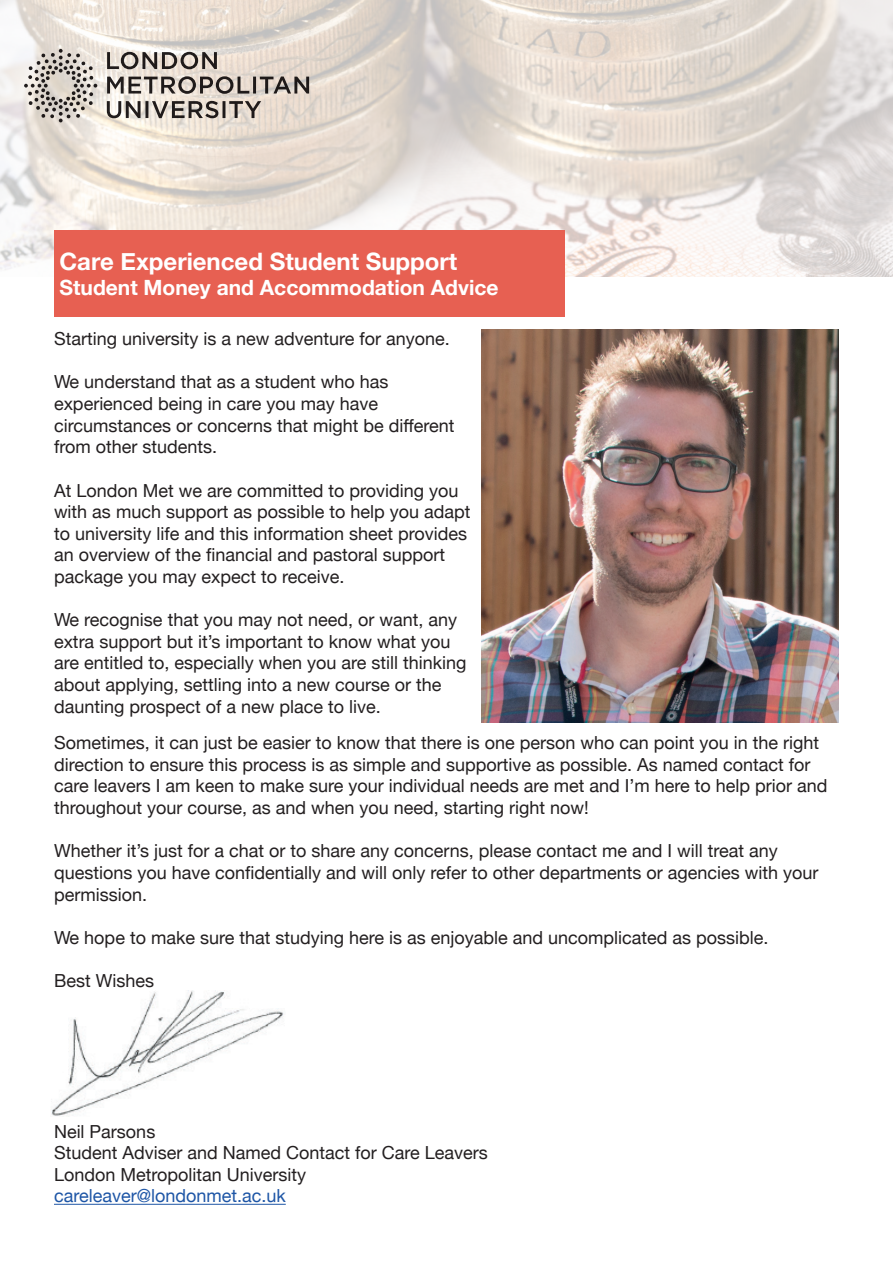
<style>
.page{position:relative;width:893px;height:1263px;background:#fff}
.page>*{position:absolute;margin:0;border:0;box-sizing:border-box;transform-origin:0 0}
.t1{font:700 24px "Helvetica Neue";color:#fff}
.t2{font:700 21px "Helvetica Neue";color:#fff}
.t3{font:18px/21.6px "Helvetica Neue";color:#231f20}
.t4{font:18px "Helvetica Neue";color:#1e56a6}
</style>
<div class="page">
<img style="left:0;top:0;width:893px;height:276px">
<div style="left:54px;top:230px;width:510px;height:87px;background:#e76052"></div>
<svg style="left:107px;top:101px;width:154px;height:17px;background:#a09892"></svg>
<svg style="left:107px;top:76px;width:202px;height:18px;background:#9f9791"></svg>
<svg style="left:107px;top:52px;width:110px;height:17px;background:#9b938d"></svg>
<svg style="left:24px;top:49px;width:73px;height:73px;background:#c2bcb6"></svg>
<img style="left:482px;top:330px;width:357px;height:393px">
<hr style="left:54px;top:1204px;width:232px;height:1px;background:#1e56a6">
<img style="left:51px;top:991px;width:233px;height:126px">
<h1 class="t1" style="left:60px;top:243px;width:399px">Care Experienced Student Support</h1>
<p class="t2" style="left:60px;top:271px;width:441px">Student Money and Accommodation Advice</p>
<p class="t3" style="left:54px;top:329px;width:397px">Starting university is a new adventure for anyone.</p>
<p class="t3" style="left:54px;top:372px;width:402px">We understand that as a student who has experienced being in care you may have circumstances or concerns that might be different from other students.</p>
<p class="t3" style="left:54px;top:480px;width:418px">At London Met we are committed to providing you with as much support as possible to help you adapt to university life and this information sheet provides an overview of the financial and pastoral support package you may expect to receive.</p>
<p class="t3" style="left:54px;top:610px;width:414px">We recognise that you may not need, or want, any extra support but it’s important to know what you are entitled to, especially when you are still thinking about applying, settling into a new course or the daunting prospect of a new place to live.</p>
<p class="t3" style="left:54px;top:733px;width:775px">Sometimes, it can just be easier to know that there is one person who can point you in the right direction to ensure this process is as simple and supportive as possible. As named contact for care leavers I am keen to make sure your individual needs are met and I’m here to help prior and throughout your course, as and when you need, starting right now!</p>
<p class="t3" style="left:54px;top:841px;width:766px">Whether it’s just for a chat or to share any concerns, please contact me and I will treat any questions you have confidentially and will only refer to other departments or agencies with your permission.</p>
<p class="t3" style="left:54px;top:927px;width:716px">We hope to make sure that studying here is as enjoyable and uncomplicated as possible.</p>
<p class="t3" style="left:54px;top:971px;width:102px">Best Wishes</p>
<p class="t3" style="left:54px;top:1121px;width:435px">Neil Parsons<br>Student Adviser and Named Contact for Care Leavers<br>London Metropolitan University</p>
<p class="t4" style="left:54px;top:1183px;width:233px">careleaver@londonmet.ac.uk</p>
</div>
